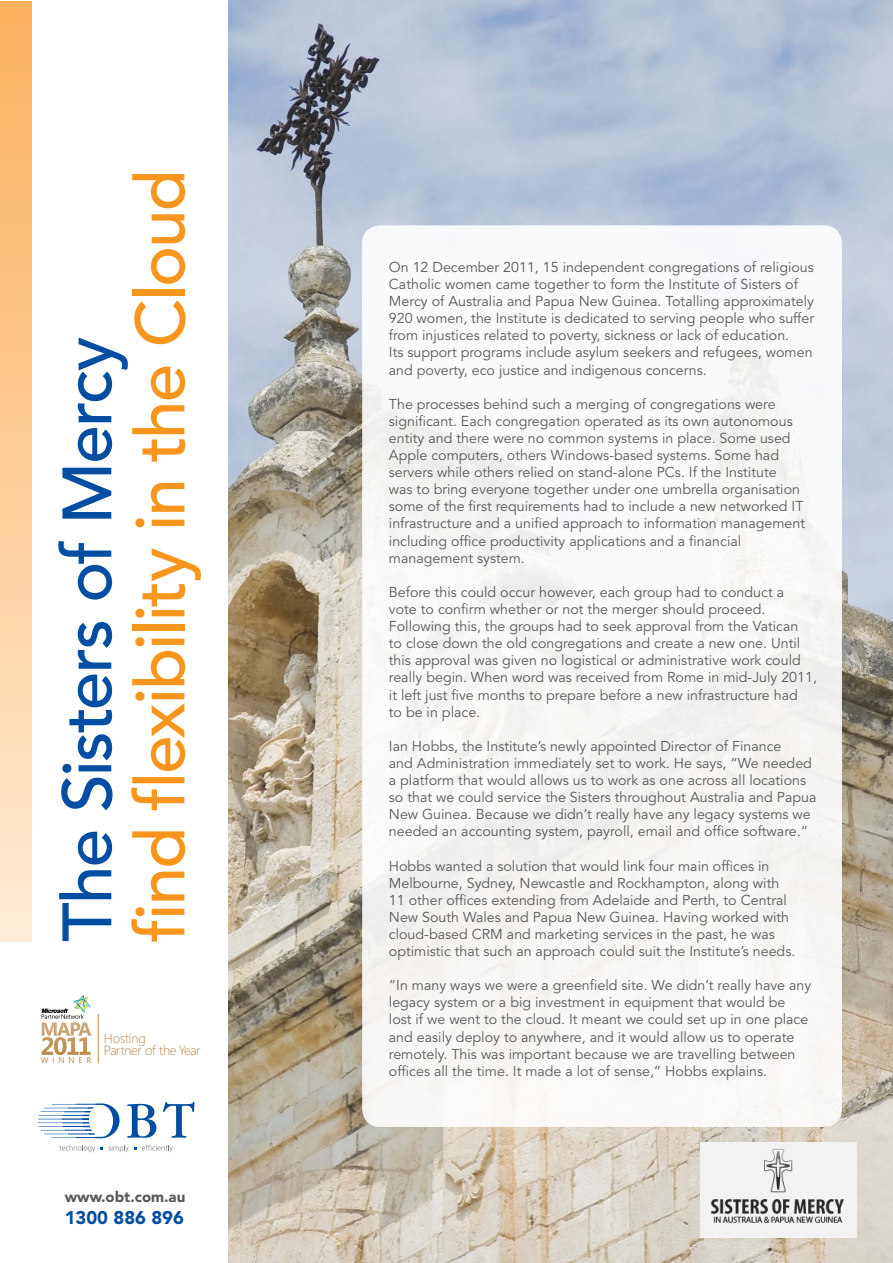
<style>
.page{position:relative;width:893px;height:1263px;background:#fff}
.page>*{position:absolute;margin:0;border:0;box-sizing:border-box;transform-origin:0 0}
.t1{font:500 69px "Avenir";letter-spacing:-.03em;color:#f8951d}
.t2{font:500 69px "Avenir";letter-spacing:-.025em;color:#034ea2}
.t3{font:900 18.3px "Avenir";color:#034ea2}
.t4{font:900 15px "Avenir";color:#58595b}
.t5{font:14.25px/17.1px "Avenir";color:#58595b}
.t6{font:300 13.35px/11.4px "Segoe";letter-spacing:-.02em;color:#ba8748}
.t7{font:8.4px "Segoe";letter-spacing:.45em;color:#ba8748}
</style>
<div class="page">
<img style="left:228px;top:0;width:665px;height:1263px">
<div style="left:362px;top:225px;width:480px;height:902px;background:#f8f8f7;border-radius:18px"></div>
<svg style="left:127px;top:1104px;width:29px;height:34px"></svg>
<svg style="left:163px;top:1102px;width:31px;height:36px"></svg>
<svg style="left:38px;top:1103px;width:82px;height:35px"></svg>
<svg style="left:59px;top:1145px;width:36px;height:7px"></svg>
<svg style="left:142px;top:1145px;width:31px;height:7px"></svg>
<svg style="left:101px;top:1145px;width:35px;height:7px"></svg>
<img style="left:701px;top:1143px;width:155px;height:95px">
<hr style="left:98px;top:1014px;width:1px;height:49px;background:#ba8748">
<svg style="left:41px;top:995px;width:50px;height:60px"></svg>
<div style="left:0;top:1px;width:32px;height:941px;background:linear-gradient(to bottom,#fbb05d,#ffebd4)"></div>
<h1 class="t1" style="left:121px;top:942px;width:774px;rotate:-90deg">find flexibility in the Cloud</h1>
<h1 class="t2" style="left:48px;top:942px;width:606px;rotate:-90deg">The Sisters of Mercy</h1>
<p class="t7" style="left:41px;top:1055px;width:52px">WINNER</p>
<p class="t6" style="left:104px;top:1032px;width:98px">Hosting<br>Partner of the Year</p>
<p class="t4" style="left:65px;top:1187px;width:122px">www.obt.com.au</p>
<p class="t3" style="left:65px;top:1206px;width:121px">1300 886 896</p>
<p class="t5" style="left:389px;top:259px;width:427px">On 12 December 2011, 15 independent congregations of religious Catholic women came together to form the Institute of Sisters of Mercy of Australia and Papua New Guinea. Totalling approximately 920 women, the Institute is dedicated to serving people who suffer from injustices related to poverty, sickness or lack of education.<br>Its support programs include asylum seekers and refugees, women and poverty, eco justice and indigenous concerns.</p>
<p class="t5" style="left:389px;top:396px;width:418px">The processes behind such a merging of congregations were significant. Each congregation operated as its own autonomous entity and there were no common systems in place. Some used Apple computers, others Windows-based systems. Some had servers while others relied on stand-alone PCs. If the Institute<br>was to bring everyone together under one umbrella organisation some of the first requirements had to include a new networked IT infrastructure and a unified approach to information management including office productivity applications and a financial management system.</p>
<p class="t5" style="left:389px;top:584px;width:430px">Before this could occur however, each group had to conduct a<br>vote to confirm whether or not the merger should proceed.<br>Following this, the groups had to seek approval from the Vatican<br>to close down the old congregations and create a new one. Until this approval was given no logistical or administrative work could really begin. When word was received from Rome in mid-July 2011, it left just five months to prepare before a new infrastructure had<br>to be in place.</p>
<p class="t5" style="left:389px;top:738px;width:429px">Ian Hobbs, the Institute’s newly appointed Director of Finance<br>and Administration immediately set to work. He says, “We needed a platform that would allows us to work as one across all locations so that we could service the Sisters throughout Australia and Papua New Guinea. Because we didn’t really have any legacy systems we needed an accounting system, payroll, email and office software.”</p>
<p class="t5" style="left:389px;top:857px;width:408px">Hobbs wanted a solution that would link four main offices in Melbourne, Sydney, Newcastle and Rockhampton, along with 11 other offices extending from Adelaide and Perth, to Central New South Wales and Papua New Guinea. Having worked with cloud-based CRM and marketing services in the past, he was optimistic that such an approach could suit the Institute’s needs.</p>
<p class="t5" style="left:389px;top:977px;width:424px">“In many ways we were a greenfield site. We didn’t really have any legacy system or a big investment in equipment that would be lost if we went to the cloud. It meant we could set up in one place and easily deploy to anywhere, and it would allow us to operate remotely. This was important because we are travelling between offices all the time. It made a lot of sense,” Hobbs explains.</p>
</div>
